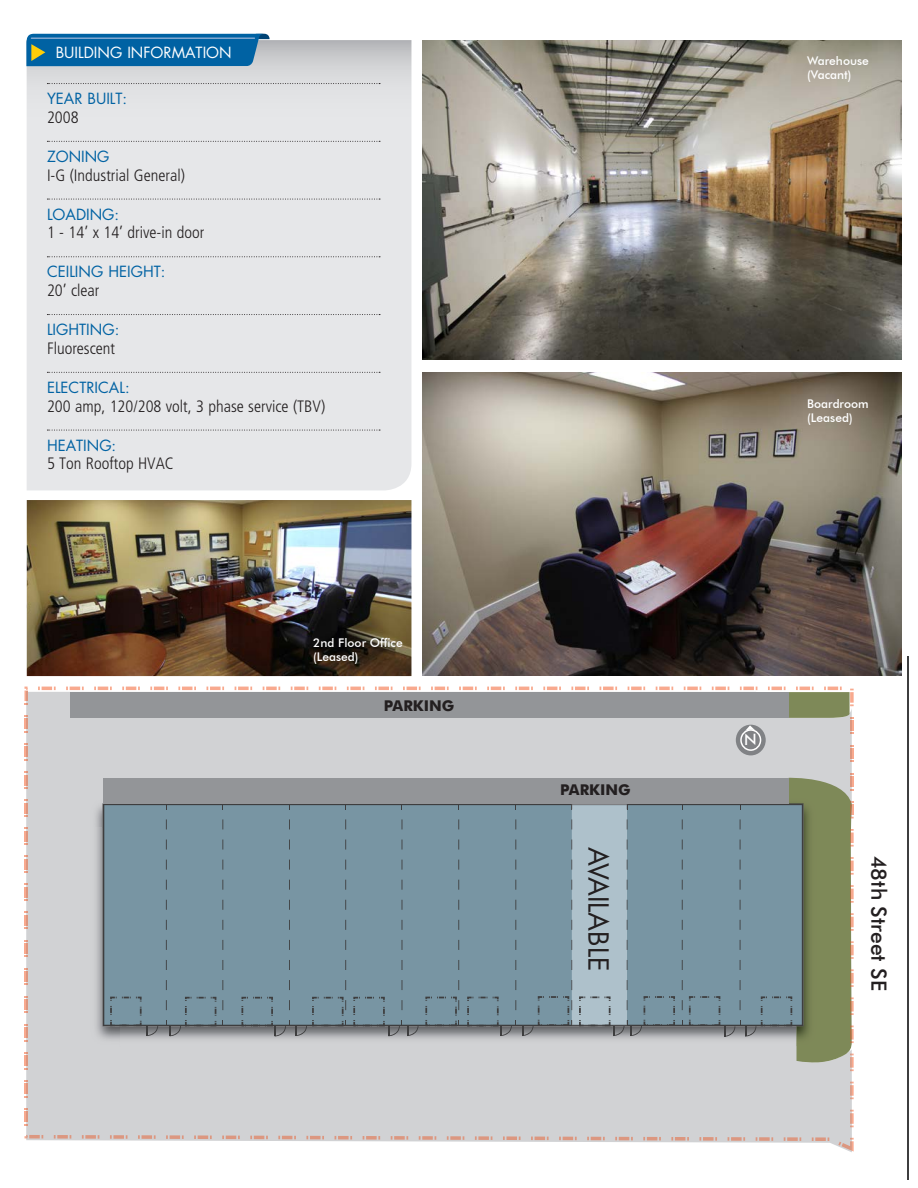
<style>
.page{position:relative;width:918px;height:1188px;background:#fff}
.page>*{position:absolute;margin:0;border:0;box-sizing:border-box;transform-origin:0 0}
.t1{font:27px "Futura";color:#231f20}
.t2{font:500 21px "Futura BT";color:#231f20}
.Property_Info_-_Body{font:300 condensed 16.5px "Frutiger";color:#231f20}
.t3{font:500 15.75px "Futura BT";color:#fff}
.Property_Info_-_Head{font:15px "Futura";color:#0062a3}
.Box_Headers{font:15px "Futura";color:#fff}
.t4{font:700 14.85px "Futura BT";color:#231f20}
.t5{font:500 12px "Futura BT";color:#fff}
</style>
<div class="page">
<svg style="left:27px;top:40px;width:384px;height:450px"></svg>
<svg style="left:47px;top:83px;width:331px;height:1px"></svg>
<svg style="left:47px;top:141px;width:331px;height:1px"></svg>
<svg style="left:47px;top:199px;width:331px;height:1px"></svg>
<svg style="left:47px;top:256px;width:331px;height:1px"></svg>
<svg style="left:47px;top:314px;width:331px;height:1px"></svg>
<svg style="left:47px;top:372px;width:331px;height:1px"></svg>
<svg style="left:47px;top:430px;width:331px;height:1px"></svg>
<svg style="left:26px;top:34px;width:244px;height:32px"></svg>
<div style="left:26px;top:705px;width:828px;height:437px;background:#d1d2d4"></div>
<img style="left:158px;top:1026px;width:531px;height:1px">
<img style="left:89px;top:827px;width:31px;height:219px">
<img style="left:120px;top:1027px;width:569px;height:19px">
<div style="left:103px;top:804px;width:586px;height:222px;background:#7895a3"></div>
<svg style="left:425px;top:997px;width:34px;height:29px"></svg>
<svg style="left:467px;top:997px;width:49px;height:39px"></svg>
<svg style="left:353px;top:997px;width:66px;height:39px"></svg>
<svg style="left:241px;top:997px;width:105px;height:40px"></svg>
<svg style="left:166px;top:997px;width:50px;height:39px"></svg>
<svg style="left:110px;top:997px;width:48px;height:39px"></svg>
<svg style="left:378px;top:1136px;width:476px;height:16px"></svg>
<svg style="left:366px;top:1136px;width:11px;height:4px"></svg>
<svg style="left:335px;top:1136px;width:17px;height:3px"></svg>
<svg style="left:306px;top:1136px;width:18px;height:3px"></svg>
<svg style="left:278px;top:1136px;width:18px;height:3px"></svg>
<svg style="left:250px;top:1136px;width:18px;height:3px"></svg>
<svg style="left:222px;top:1136px;width:18px;height:3px"></svg>
<svg style="left:198px;top:1135px;width:10px;height:4px"></svg>
<svg style="left:170px;top:1135px;width:10px;height:4px"></svg>
<svg style="left:142px;top:1135px;width:10px;height:4px"></svg>
<svg style="left:113px;top:1135px;width:11px;height:4px"></svg>
<svg style="left:85px;top:1135px;width:11px;height:4px"></svg>
<svg style="left:57px;top:1135px;width:11px;height:4px"></svg>
<svg style="left:24px;top:1135px;width:19px;height:4px"></svg>
<svg style="left:850px;top:1110px;width:4px;height:17px"></svg>
<svg style="left:24px;top:1108px;width:4px;height:18px"></svg>
<svg style="left:850px;top:1082px;width:4px;height:17px"></svg>
<svg style="left:24px;top:1080px;width:4px;height:18px"></svg>
<svg style="left:24px;top:1052px;width:4px;height:18px"></svg>
<svg style="left:24px;top:1024px;width:4px;height:17px"></svg>
<svg style="left:24px;top:996px;width:4px;height:17px"></svg>
<svg style="left:24px;top:968px;width:4px;height:17px"></svg>
<svg style="left:24px;top:940px;width:4px;height:17px"></svg>
<svg style="left:24px;top:912px;width:4px;height:17px"></svg>
<svg style="left:24px;top:884px;width:4px;height:17px"></svg>
<svg style="left:24px;top:855px;width:4px;height:18px"></svg>
<svg style="left:24px;top:827px;width:4px;height:18px"></svg>
<svg style="left:24px;top:799px;width:4px;height:18px"></svg>
<svg style="left:689px;top:773px;width:165px;height:298px"></svg>
<svg style="left:24px;top:771px;width:4px;height:18px"></svg>
<svg style="left:850px;top:745px;width:4px;height:17px"></svg>
<svg style="left:24px;top:743px;width:4px;height:18px"></svg>
<svg style="left:24px;top:715px;width:4px;height:18px"></svg>
<svg style="left:789px;top:705px;width:65px;height:29px"></svg>
<svg style="left:24px;top:687px;width:830px;height:18px"></svg>
<hr style="left:907px;top:656px;width:1px;height:523px;background:#3e3e3f">
<svg style="left:522px;top:804px;width:153px;height:232px"></svg>
<div style="left:103px;top:778px;width:686px;height:26px;background:#939598"></div>
<div style="left:70px;top:692px;width:719px;height:26px;background:#939598"></div>
<div style="left:736px;top:725px;width:30px;height:30px;background:#808285;border-radius:50%"></div>
<svg style="left:745px;top:725px;width:10px;height:5px"></svg>
<div style="left:740px;top:729px;width:21px;height:22px;border:2px solid #fff;border-radius:50%"></div>
<img style="left:27px;top:500px;width:384px;height:176px">
<img style="left:423px;top:40px;width:479px;height:320px">
<img style="left:423px;top:373px;width:479px;height:303px">
<p class="Box_Headers" style="left:56px;top:43px;width:177px">BUILDING INFORMATION</p>
<p class="Property_Info_-_Head" style="left:47px;top:89px;width:82px">YEAR BUILT:</p>
<p class="Property_Info_-_Body" style="left:47px;top:108px;width:33px">2008</p>
<p class="Property_Info_-_Head" style="left:47px;top:147px;width:64px">ZONING</p>
<p class="Property_Info_-_Body" style="left:47px;top:166px;width:139px">I-G (Industrial General)</p>
<p class="Property_Info_-_Head" style="left:47px;top:205px;width:74px">LOADING:</p>
<p class="Property_Info_-_Body" style="left:47px;top:223px;width:159px">1 - 14’ x 14’ drive-in door</p>
<p class="Property_Info_-_Head" style="left:47px;top:262px;width:120px">CEILING HEIGHT:</p>
<p class="Property_Info_-_Body" style="left:47px;top:281px;width:54px">20’ clear</p>
<p class="Property_Info_-_Head" style="left:47px;top:320px;width:74px">LIGHTING:</p>
<p class="Property_Info_-_Body" style="left:47px;top:339px;width:70px">Fluorescent</p>
<p class="Property_Info_-_Head" style="left:47px;top:378px;width:84px">ELECTRICAL:</p>
<p class="Property_Info_-_Body" style="left:47px;top:397px;width:280px">200 amp, 120/208 volt, 3 phase service (TBV)</p>
<p class="Property_Info_-_Head" style="left:47px;top:436px;width:71px">HEATING:</p>
<p class="Property_Info_-_Body" style="left:47px;top:454px;width:128px">5 Ton Rooftop HVAC</p>
<p class="t5" style="left:313px;top:635px;width:91px">2nd Floor Office</p>
<p class="t5" style="left:313px;top:650px;width:47px">(Leased)</p>
<p class="t4" style="left:384px;top:697px;width:72px">PARKING</p>
<p class="t4" style="left:560px;top:781px;width:72px">PARKING</p>
<p class="t1" style="left:616px;top:847px;width:126px;rotate:90deg">AVAILABLE</p>
<p class="t5" style="left:807px;top:53px;width:63px">Warehouse</p>
<p class="t5" style="left:807px;top:68px;width:46px">(Vacant)</p>
<p class="t5" style="left:807px;top:396px;width:63px">Boardroom</p>
<p class="t5" style="left:807px;top:410px;width:47px">(Leased)</p>
<p class="t3" style="left:744px;top:730px;width:14px">N</p>
<p class="t2" style="left:892px;top:856px;width:137px;rotate:90deg">48th Street SE</p>
</div>
